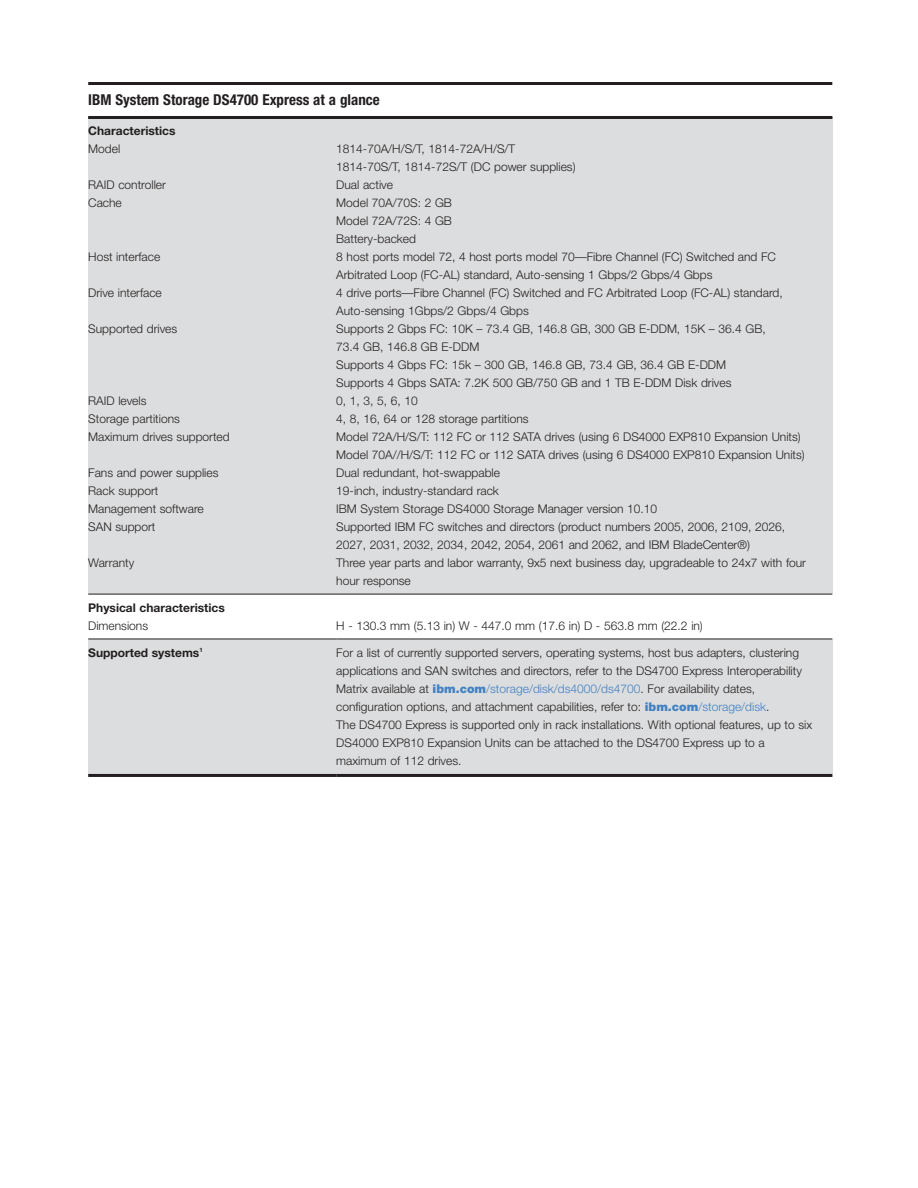
<style>
.page{position:relative;width:918px;height:1188px;background:#fff}
.page>*{position:absolute;margin:0;border:0;box-sizing:border-box;transform-origin:0 0}
.t1{font:700 condensed 15px "Helvetica Neue";color:#231f20}
.t2{font:300 12px/18px "Helvetica Neue";color:#231f20}
.t3{font:700 12px/17.9px "Helvetica Neue";color:#231f20}
.s1{font-weight:300}
.s2{font-weight:900;color:#4281c3}
.s3{color:#4281c3}
</style>
<div class="page">
<div style="left:88px;top:117px;width:744px;height:27px;background:#dcddde"></div>
<div style="left:88px;top:144px;width:248px;height:36px;background:#dcddde"></div>
<div style="left:336px;top:144px;width:496px;height:36px;background:#dcddde"></div>
<div style="left:88px;top:180px;width:248px;height:18px;background:#dcddde"></div>
<div style="left:336px;top:180px;width:496px;height:18px;background:#dcddde"></div>
<div style="left:88px;top:198px;width:248px;height:54px;background:#dcddde"></div>
<div style="left:336px;top:198px;width:496px;height:54px;background:#dcddde"></div>
<div style="left:88px;top:252px;width:248px;height:36px;background:#dcddde"></div>
<div style="left:336px;top:252px;width:496px;height:36px;background:#dcddde"></div>
<div style="left:88px;top:288px;width:248px;height:36px;background:#dcddde"></div>
<div style="left:336px;top:288px;width:496px;height:36px;background:#dcddde"></div>
<div style="left:88px;top:324px;width:248px;height:72px;background:#dcddde"></div>
<div style="left:336px;top:324px;width:496px;height:72px;background:#dcddde"></div>
<div style="left:88px;top:396px;width:248px;height:18px;background:#dcddde"></div>
<div style="left:336px;top:396px;width:496px;height:18px;background:#dcddde"></div>
<div style="left:88px;top:414px;width:248px;height:18px;background:#dcddde"></div>
<div style="left:336px;top:414px;width:496px;height:18px;background:#dcddde"></div>
<div style="left:88px;top:432px;width:248px;height:36px;background:#dcddde"></div>
<div style="left:336px;top:432px;width:496px;height:36px;background:#dcddde"></div>
<div style="left:88px;top:468px;width:248px;height:18px;background:#dcddde"></div>
<div style="left:336px;top:468px;width:496px;height:18px;background:#dcddde"></div>
<div style="left:88px;top:486px;width:248px;height:18px;background:#dcddde"></div>
<div style="left:336px;top:486px;width:496px;height:18px;background:#dcddde"></div>
<div style="left:88px;top:504px;width:248px;height:18px;background:#dcddde"></div>
<div style="left:336px;top:504px;width:496px;height:18px;background:#dcddde"></div>
<div style="left:88px;top:522px;width:248px;height:36px;background:#dcddde"></div>
<div style="left:336px;top:522px;width:496px;height:36px;background:#dcddde"></div>
<div style="left:88px;top:558px;width:248px;height:36px;background:#dcddde"></div>
<div style="left:336px;top:558px;width:496px;height:36px;background:#dcddde"></div>
<div style="left:88px;top:639px;width:248px;height:138px;background:#dcddde"></div>
<div style="left:336px;top:639px;width:496px;height:138px;background:#dcddde"></div>
<hr style="left:88px;top:82px;width:744px;height:3px;background:#231f20">
<hr style="left:88px;top:116px;width:744px;height:3px;background:#231f20">
<hr style="left:88px;top:594px;width:744px;height:1px;background:#231f20">
<hr style="left:88px;top:639px;width:248px;height:1px;background:#231f20">
<hr style="left:88px;top:774px;width:248px;height:3px;background:#231f20">
<hr style="left:336px;top:639px;width:496px;height:1px;background:#231f20">
<hr style="left:336px;top:774px;width:496px;height:3px;background:#231f20">
<p class="t1" style="left:88px;top:94px;width:293px">IBM System Storage DS4700 Express at a glance</p>
<p class="t3" style="left:88px;top:123px;width:89px">Characteristics<br><span class="s1">Model</span></p>
<p class="t2" style="left:88px;top:177px;width:79px">RAID controller<br>Cache</p>
<p class="t2" style="left:336px;top:141px;width:471px">1814-70A/H/S/T, 1814-72A/H/S/T<br>1814-70S/T, 1814-72S/T (DC power supplies)<br>Dual active<br>Model 70A/70S: 2 GB<br>Model 72A/72S: 4 GB<br>Battery-backed<br>8 host ports model 72, 4 host ports model 70—Fibre Channel (FC) Switched and FC Arbitrated Loop (FC-AL) standard, Auto-sensing 1 Gbps/2 Gbps/4 Gbps<br>4 drive ports—Fibre Channel (FC) Switched and FC Arbitrated Loop (FC-AL) standard, Auto-sensing 1Gbps/2 Gbps/4 Gbps<br>Supports 2 Gbps FC: 10K – 73.4 GB, 146.8 GB, 300 GB E-DDM, 15K – 36.4 GB,<br>73.4 GB, 146.8 GB E-DDM<br>Supports 4 Gbps FC: 15k – 300 GB, 146.8 GB, 73.4 GB, 36.4 GB E-DDM<br>Supports 4 Gbps SATA: 7.2K 500 GB/750 GB and 1 TB E-DDM Disk drives<br>0, 1, 3, 5, 6, 10<br>4, 8, 16, 64 or 128 storage partitions<br>Model 72A/H/S/T: 112 FC or 112 SATA drives (using 6 DS4000 EXP810 Expansion Units)<br>Model 70A//H/S/T: 112 FC or 112 SATA drives (using 6 DS4000 EXP810 Expansion Units)<br>Dual redundant, hot-swappable<br>19-inch, industry-standard rack<br>IBM System Storage DS4000 Storage Manager version 10.10<br>Supported IBM FC switches and directors (product numbers 2005, 2006, 2109, 2026, 2027, 2031, 2032, 2034, 2042, 2054, 2061 and 2062, and IBM BladeCenter®)<br>Three year parts and labor warranty, 9x5 next business day, upgradeable to 24x7 with four hour response</p>
<p class="t2" style="left:88px;top:249px;width:74px">Host interface</p>
<p class="t2" style="left:88px;top:285px;width:75px">Drive interface</p>
<p class="t2" style="left:88px;top:321px;width:90px">Supported drives</p>
<p class="t2" style="left:88px;top:393px;width:143px">RAID levels<br>Storage partitions<br>Maximum drives supported</p>
<p class="t2" style="left:88px;top:465px;width:132px">Fans and power supplies<br>Rack support<br>Management software<br>SAN support</p>
<p class="t2" style="left:88px;top:555px;width:47px">Warranty</p>
<p class="t3" style="left:88px;top:600px;width:138px">Physical characteristics<br><span class="s1">Dimensions</span></p>
<p class="t2" style="left:336px;top:617px;width:368px">H - 130.3 mm (5.13 in) W - 447.0 mm (17.6 in) D - 563.8 mm (22.2 in)</p>
<p class="t3" style="left:88px;top:644px;width:116px">Supported systems<sup>1</sup></p>
<p class="t2" style="left:336px;top:644px;width:478px">For a list of currently supported servers, operating systems, host bus adapters, clustering applications and SAN switches and directors, refer to the DS4700 Express Interoperability Matrix available at <span class="s2">ibm.com</span><span class="s3">/storage/disk/ds4000/ds4700</span>. For availability dates, configuration options, and attachment capabilities, refer to: <span class="s2">ibm.com</span><span class="s3">/storage/disk</span>.<br>The DS4700 Express is supported only in rack installations. With optional features, up to six DS4000 EXP810 Expansion Units can be attached to the DS4700 Express up to a maximum of 112 drives.</p>
</div>
